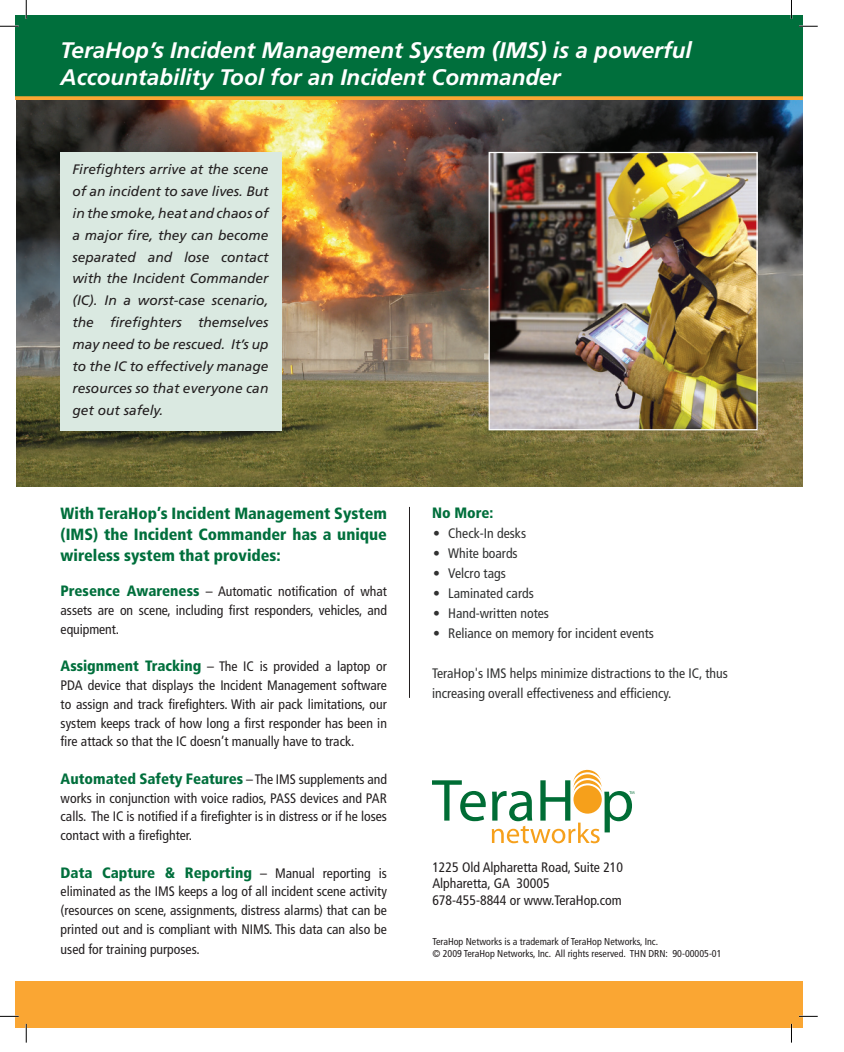
<style>
.page{position:relative;width:844px;height:1052px;background:#fff}
.page>*{position:absolute;margin:0;border:0;box-sizing:border-box;transform-origin:0 0}
.t1{font:italic 700 22.5px/26.2px "Frutiger";color:#fff}
.t2{font:900 condensed 16.25px/21.2px "Frutiger";color:#006f3c;text-align:justify}
.t3{font:900 condensed 15px "Frutiger";color:#006f3c}
.t4{font:condensed 13.75px/18.8px "Frutiger";color:#231f20;text-align:justify}
.t5{font:italic 13.75px/21.9px "Frutiger";color:#231f20;text-align:justify}
.t6{font:condensed 13.75px/20px "Frutiger";color:#313232}
.t7{font:condensed 10px/12px "Frutiger";color:#231f20}
.s1{font-weight:900;font-size:15px;color:#006f3c}
.s2{font-weight:400;font-size:13.75px;color:#231f20}
</style>
<div class="page">
<img style="left:16px;top:100px;width:786px;height:386px">
<div style="left:60px;top:152px;width:222px;height:278px;background:#dae9e1"></div>
<div style="left:15px;top:15px;width:787px;height:84px;background:#006f3c"></div>
<svg style="left:572px;top:768px;width:31px;height:31px"></svg>
<div style="left:571px;top:767px;width:33px;height:33px;border:2px solid #fff;border-radius:50%"></div>
<svg style="left:572px;top:773px;width:31px;height:31px"></svg>
<div style="left:571px;top:772px;width:33px;height:33px;border:2px solid #fff;border-radius:50%"></div>
<div style="left:571px;top:778px;width:33px;height:33px;border:2px solid #fff;border-radius:50%"></div>
<svg style="left:432px;top:780px;width:54px;height:41px"></svg>
<svg style="left:492px;top:780px;width:142px;height:63px"></svg>
<svg style="left:15px;top:96px;width:787px;height:4px;background:#eaa233"></svg>
<hr style="left:409px;top:507px;width:1px;height:191px;background:#231f20">
<div style="left:15px;top:981px;width:787px;height:47px;background:#faa633"></div>
<img style="left:490px;top:154px;width:266px;height:274px">
<div style="left:488px;top:152px;width:270px;height:278px;border:1px solid #fff"></div>
<svg style="left:0;top:25px;width:19px;height:2px"></svg>
<svg style="left:799px;top:25px;width:19px;height:2px"></svg>
<svg style="left:0;top:1015px;width:19px;height:2px"></svg>
<svg style="left:799px;top:1015px;width:19px;height:2px"></svg>
<svg style="left:25px;top:0;width:2px;height:19px"></svg>
<svg style="left:25px;top:1024px;width:2px;height:18px"></svg>
<svg style="left:790px;top:0;width:2px;height:19px"></svg>
<svg style="left:790px;top:1024px;width:2px;height:18px"></svg>
<h1 class="t1" style="left:61px;top:39px;width:632px">TeraHop’s Incident Management System (IMS) is a powerful<br>Accountability Tool for an Incident Commander</h1>
<p class="t5" style="left:72px;top:159px;width:197px">Firefighters arrive at the scene of an incident to save lives. But in the smoke, heat and chaos of a major fire, they can become separated and lose contact with the Incident Commander (IC). In a worst-case scenario, the firefighters themselves may need to be rescued. It’s up to the IC to effectively manage resources so that everyone can get out safely.</p>
<p class="t2" style="left:61px;top:504px;width:328px">With TeraHop’s Incident Management System (IMS) the Incident Commander has a unique wireless system that provides:</p>
<p class="t4" style="left:61px;top:583px;width:328px"><span class="s1">Presence Awareness</span> – Automatic notification of what assets are on scene, including first responders, vehicles, and equipment.</p>
<p class="t4" style="left:61px;top:658px;width:328px"><span class="s1">Assignment Tracking</span> – The IC is provided a laptop or PDA device that displays the Incident Management software to assign and track firefighters. With air pack limitations, our system keeps track of how long a first responder has been in fire attack so that the IC doesn’t manually have to track.</p>
<p class="t3" style="left:61px;top:772px;width:328px">Automated Safety Features <span class="s2">– The IMS supplements and</span></p>
<p class="t4" style="left:61px;top:789px;width:328px">works in conjunction with voice radios, PASS devices and PAR calls. The IC is notified if a firefighter is in distress or if he loses contact with a firefighter.</p>
<p class="t3" style="left:61px;top:866px;width:328px">Data Capture &amp; Reporting <span class="s2">– Manual reporting is</span></p>
<p class="t4" style="left:61px;top:883px;width:328px">eliminated as the IMS keeps a log of all incident scene activity (resources on scene, assignments, distress alarms) that can be printed out and is compliant with NIMS. This data can also be</p>
<p class="t4" style="left:61px;top:941px;width:140px">used for training purposes.</p>
<p class="t3" style="left:432px;top:507px;width:63px">No More:</p>
<p class="t6" style="left:433px;top:524px;width:94px">• Check-In desks</p>
<p class="t6" style="left:433px;top:544px;width:86px">• White boards</p>
<p class="t6" style="left:433px;top:564px;width:74px">• Velcro tags</p>
<p class="t6" style="left:433px;top:584px;width:102px">• Laminated cards</p>
<p class="t6" style="left:433px;top:604px;width:117px">• Hand-written notes</p>
<p class="t6" style="left:433px;top:624px;width:222px">• Reliance on memory for incident events</p>
<p class="t6" style="left:432px;top:664px;width:297px">TeraHop's IMS helps minimize distractions to the IC, thus increasing overall effectiveness and efficiency.</p>
<p class="t4" style="left:432px;top:860px;width:192px;line-height:16.5px;text-align:left">1225 Old Alpharetta Road, Suite 210<br>Alpharetta, GA 30005<br>678-455-8844 or www.TeraHop.com</p>
<p class="t7" style="left:432px;top:937px;width:291px">TeraHop Networks is a trademark of TeraHop Networks, Inc.<br>© 2009 TeraHop Networks, Inc. All rights reserved. THN DRN: 90-00005-01</p>
</div>
